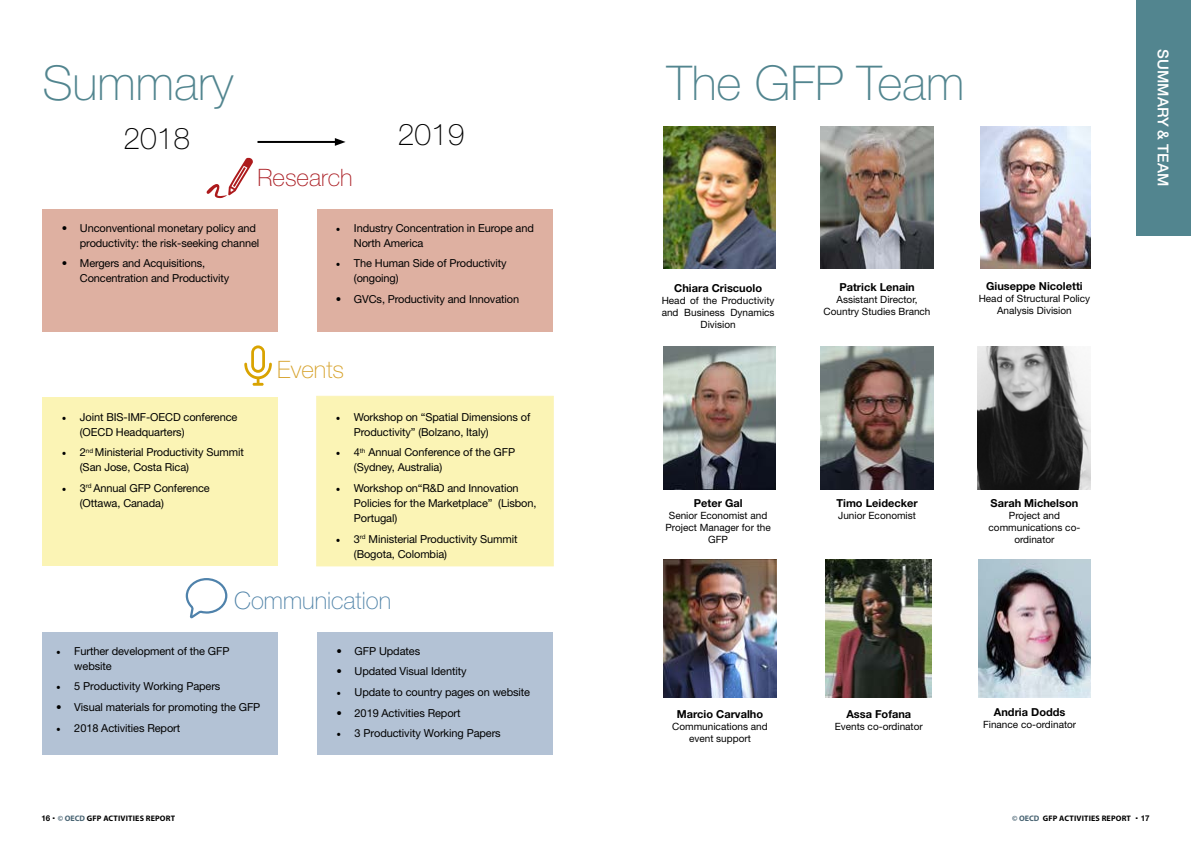
<style>
.page{position:relative;width:1191px;height:842px;background:#fff}
.page>*{position:absolute;margin:0;border:0;box-sizing:border-box;transform-origin:0 0}
.t1{font:100 48px "Helvetica Neue LT Std";color:#52858f}
.t2{font:100 30px "Helvetica Neue LT Std";color:#000}
.t3{font:100 24px "Helvetica Neue LT Std";color:#5083a8}
.t4{font:100 24px "Helvetica Neue LT Std";color:#ab1f25}
.t5{font:100 24px "Helvetica Neue LT Std";color:#d6a129}
.t6{font:500 15px "Helvetica Neue";color:#fff}
.t7{font:11px/15px "Helvetica Neue LT Std";letter-spacing:-.01em;color:#000}
.t8{font:700 11px "Helvetica Neue LT Std";color:#000}
.t9{font:10px/12px "Helvetica Neue LT Std";color:#000;text-align:center}
.t10{font:700 8px "Myriad Pro";letter-spacing:.02em;color:#000}
.s1{font-family:"Minion Pro";font-size:12px}
.s2{font-family:"Helvetica Neue LT Std"}
.s3{color:#496473}
</style>
<div class="page">
<div style="left:316px;top:396px;width:237px;height:170px;background:#fbf4b5"></div>
<div style="left:317px;top:397px;width:236px;height:168px;border:1px solid #fbf4b5"></div>
<div style="left:43px;top:397px;width:235px;height:169px;background:#fbf4b5"></div>
<div style="left:317px;top:209px;width:236px;height:122px;background:#deb0a1"></div>
<div style="left:43px;top:209px;width:235px;height:122px;background:#deb0a1"></div>
<div style="left:1136px;top:0;width:55px;height:235px;background:#52858f"></div>
<img style="left:977px;top:346px;width:113px;height:143px">
<img style="left:820px;top:346px;width:113px;height:143px">
<img style="left:663px;top:346px;width:113px;height:143px">
<img style="left:825px;top:559px;width:106px;height:138px">
<img style="left:663px;top:559px;width:113px;height:138px">
<img style="left:663px;top:126px;width:112px;height:143px">
<img style="left:980px;top:126px;width:111px;height:143px">
<hr style="left:257px;top:141px;width:82px;height:2px;background:#000">
<svg style="left:335px;top:138px;width:10px;height:8px"></svg>
<svg style="left:206px;top:157px;width:47px;height:41px"></svg>
<svg style="left:244px;top:345px;width:28px;height:41px"></svg>
<svg style="left:186px;top:578px;width:41px;height:40px"></svg>
<div style="left:43px;top:632px;width:235px;height:122px;background:#b3c2d5"></div>
<div style="left:317px;top:632px;width:236px;height:122px;background:#b3c2d5"></div>
<img style="left:978px;top:559px;width:113px;height:138px">
<img style="left:820px;top:126px;width:113px;height:143px">
<h1 class="t1" style="left:42px;top:55px;width:193px">Summary</h1>
<h1 class="t1" style="left:667px;top:55px;width:299px">The GFP Team</h1>
<h2 class="t2" style="left:123px;top:121px;width:68px">2018</h2>
<h2 class="t2" style="left:398px;top:118px;width:68px">2019</h2>
<h3 class="t4" style="left:257px;top:163px;width:97px">Research</h3>
<p class="t7" style="left:62px;top:220px;width:199px;text-align:right">• Unconventional monetary policy and productivity: the risk-seeking channel</p>
<p class="t7" style="left:80px;top:256px;width:151px;text-indent:-18px">• Mergers and Acquisitions,<br>Concentration and Productivity</p>
<p class="t7" style="left:354px;top:220px;width:181px;text-indent:-18px"><span class="s1">•</span> Industry Concentration in Europe and<br>North America</p>
<p class="t7" style="left:354px;top:256px;width:154px;text-indent:-18px"><span class="s1">•</span> The Human Side of Productivity (ongoing)</p>
<p class="t7" style="left:336px;top:291px;width:185px">• GVCs, Productivity and Innovation</p>
<p class="t7" style="left:80px;top:409px;width:159px;text-indent:-18px"><span class="s1">•</span> Joint BIS-IMF-OECD conference (OECD Headquarters)</p>
<p class="t7" style="left:80px;top:445px;width:165px;text-indent:-18px"><span class="s1">•</span> 2<sup>nd</sup> Ministerial Productivity Summit (San Jose, Costa Rica)</p>
<p class="t7" style="left:80px;top:480px;width:131px;text-indent:-18px"><span class="s1">•</span> 3<sup>rd</sup> Annual GFP Conference (Ottawa, Canada)</p>
<h3 class="t5" style="left:277px;top:356px;width:68px">Events</h3>
<p class="t7" style="left:354px;top:409px;width:178px;text-indent:-18px"><span class="s1">•</span> Workshop on “Spatial Dimensions of<br>Productivity” (Bolzano, Italy)</p>
<p class="t7" style="left:354px;top:445px;width:163px;text-indent:-18px"><span class="s1">•</span> 4<sup>th</sup> Annual Conference of the GFP (Sydney, Australia)</p>
<p class="t7" style="left:354px;top:480px;width:184px;text-indent:-18px"><span class="s1">•</span> Workshop on“R&amp;D and Innovation<br>Policies for the Marketplace” (Lisbon,<br>Portugal)</p>
<p class="t7" style="left:354px;top:531px;width:165px;text-indent:-18px"><span class="s1">•</span> 3<sup>rd</sup> Ministerial Productivity Summit (Bogota, Colombia)</p>
<h3 class="t3" style="left:234px;top:587px;width:158px">Communication</h3>
<p class="t7" style="left:74px;top:643px;width:157px;text-indent:-18px"><span class="s1">•</span> Further development of the GFP website</p>
<p class="t7" style="left:56px;top:679px;width:166px"><span class="s1">•</span> 5 Productivity Working Papers</p>
<p class="t7" style="left:56px;top:700px;width:206px">• Visual materials for promoting the GFP</p>
<p class="t7" style="left:56px;top:720px;width:125px"><span class="s1">•</span> 2018 Activities Report</p>
<p class="t7" style="left:337px;top:643px;width:85px">• GFP Updates</p>
<p class="t7" style="left:337px;top:664px;width:131px">• Updated Visual Identity</p>
<p class="t7" style="left:337px;top:685px;width:195px"><span class="s1">•</span> Update to country pages on website</p>
<p class="t7" style="left:337px;top:705px;width:125px">• 2019 Activities Report</p>
<p class="t7" style="left:337px;top:726px;width:166px"><span class="s1">•</span> 3 Productivity Working Papers</p>
<p class="t8" style="left:674px;top:281px;width:89px">Chiara Criscuolo</p>
<p class="t9" style="left:661px;top:294px;width:114px">Head of the Productivity and Business Dynamics<br>Division</p>
<p class="t8" style="left:839px;top:280px;width:77px">Patrick Lenain</p>
<p class="t9" style="left:823px;top:293px;width:108px">Assistant Director,<br>Country Studies Branch</p>
<p class="t8" style="left:694px;top:496px;width:50px">Peter Gal</p>
<p class="t9" style="left:665px;top:509px;width:107px">Senior Economist and<br>Project Manager for the<br>GFP</p>
<p class="t8" style="left:836px;top:496px;width:83px">Timo Leidecker</p>
<p class="t9" style="left:838px;top:509px;width:79px">Junior Economist</p>
<p class="t8" style="left:677px;top:707px;width:88px">Marcio Carvalho</p>
<p class="t9" style="left:672px;top:720px;width:97px">Communications and event support</p>
<p class="t8" style="left:846px;top:707px;width:66px">Assa Fofana</p>
<p class="t9" style="left:834px;top:720px;width:90px">Events co-ordinator</p>
<p class="t8" style="left:986px;top:280px;width:98px">Giuseppe Nicoletti</p>
<p class="t9" style="left:978px;top:293px;width:113px">Head of Structural Policy<br>Analysis Division</p>
<p class="t8" style="left:990px;top:496px;width:89px">Sarah Michelson</p>
<p class="t9" style="left:988px;top:509px;width:93px">Project and communications co&shy;ordinator</p>
<p class="t8" style="left:994px;top:705px;width:73px">Andria Dodds</p>
<p class="t9" style="left:983px;top:718px;width:95px">Finance co-ordinator</p>
<h3 class="t6" style="left:1172px;top:49px;width:138px;rotate:90deg">SUMMARY &amp; TEAM</h3>
<p class="t10" style="left:41px;top:813px;width:135px"><span class="s2">16</span> <sup>.</sup> <span class="s3">© OECD</span> GFP ACTIVITIES REPORT</p>
<p class="t10" style="left:1012px;top:813px;width:139px"><span class="s3">© OECD</span> GFP ACTIVITIES REPORT <sup>.</sup> <span class="s2">17</span></p>
</div>
